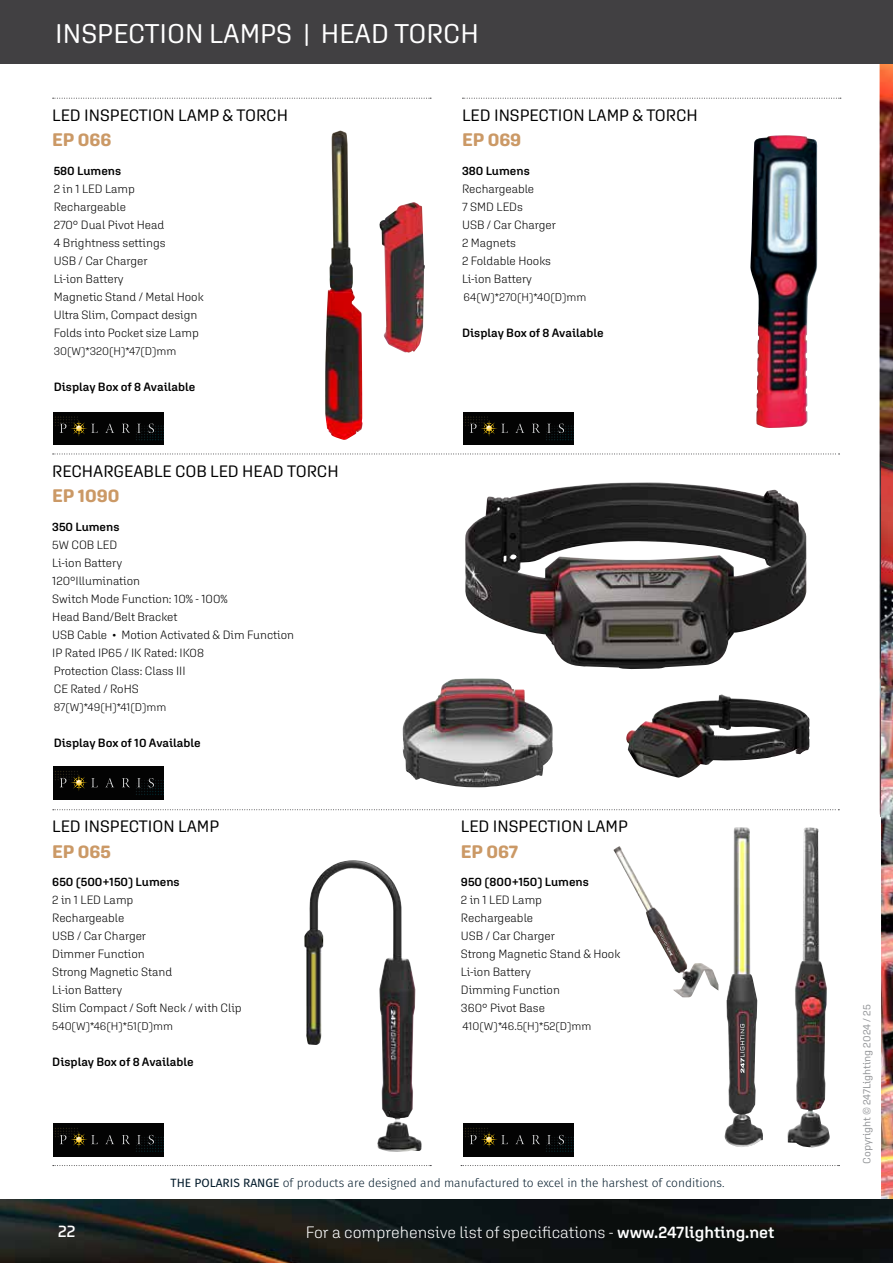
<style>
.page{position:relative;width:893px;height:1263px;background:#fff}
.page>*{position:absolute;margin:0;border:0;box-sizing:border-box;transform-origin:0 0}
.t1{font:27px "Aglet Sans";color:#fff}
.t2{font:700 18.15px "Aglet Sans";color:#cb9966}
.t3{font:16.5px "Aglet Sans";color:#000}
.t4{font:300 16.5px "Aglet Sans";color:#fff}
.t5{font:16.5px "Prometo";color:#fff}
.t6{font:300 12px/18px "Aglet Sans";color:#000}
.t7{font:600 12px "Aglet Sans";color:#000}
.t8{font:300 12px "Fira Sans";color:#051c2c}
.t9{font:300 11.25px "Aglet Sans";color:#000}
.t10{font:10.5px "Aglet Sans";color:#939598}
.s1{font-weight:400}
.s2{font-weight:600}
</style>
<div class="page">
<img style="left:465px;top:482px;width:342px;height:188px">
<img style="left:402px;top:678px;width:151px;height:109px">
<img style="left:626px;top:694px;width:183px;height:84px">
<img style="left:750px;top:135px;width:68px;height:293px">
<img style="left:787px;top:827px;width:43px;height:321px">
<img style="left:725px;top:827px;width:38px;height:320px">
<svg style="left:740px;top:1024px;width:4px;height:49px"></svg>
<img style="left:325px;top:131px;width:38px;height:309px">
<img style="left:304px;top:860px;width:118px;height:292px">
<img style="left:379px;top:202px;width:46px;height:151px">
<svg style="left:53px;top:809px;width:786px;height:1px"></svg>
<svg style="left:53px;top:1165px;width:378px;height:1px"></svg>
<svg style="left:461px;top:1165px;width:378px;height:1px"></svg>
<svg style="left:53px;top:98px;width:378px;height:1px"></svg>
<svg style="left:462px;top:98px;width:379px;height:1px"></svg>
<svg style="left:53px;top:454px;width:787px;height:1px"></svg>
<img style="left:613px;top:846px;width:105px;height:151px">
<svg style="left:658px;top:931px;width:15px;height:25px"></svg>
<img style="left:880px;top:64px;width:13px;height:387px">
<img style="left:881px;top:460px;width:12px;height:739px">
<div style="left:0;top:0;width:893px;height:64px;background:#414042"></div>
<img style="left:0;top:1199px;width:893px;height:64px">
<div style="left:54px;top:412px;width:109px;height:33px;background:#030303"></div>
<svg style="left:55px;top:416px;width:107px;height:21px"></svg>
<div style="left:54px;top:1124px;width:109px;height:32px;background:#030303"></div>
<svg style="left:55px;top:1128px;width:107px;height:20px"></svg>
<div style="left:54px;top:767px;width:109px;height:32px;background:#030303"></div>
<svg style="left:55px;top:771px;width:107px;height:20px"></svg>
<div style="left:464px;top:412px;width:109px;height:33px;background:#030303"></div>
<svg style="left:465px;top:416px;width:107px;height:21px"></svg>
<div style="left:464px;top:1124px;width:109px;height:32px;background:#030303"></div>
<svg style="left:465px;top:1128px;width:107px;height:20px"></svg>
<h1 class="t1" style="left:55px;top:17px;width:425px">INSPECTION LAMPS | HEAD TORCH</h1>
<h3 class="t3" style="left:52px;top:105px;width:237px">LED INSPECTION LAMP &amp; TORCH</h3>
<h2 class="t2" style="left:52px;top:129px;width:61px">EP 066</h2>
<p class="t7" style="left:54px;top:163px;width:69px">580 Lumens</p>
<p class="t6" style="left:54px;top:179px;width:151px">2 in 1 LED Lamp<br>Rechargeable<br>270° Dual Pivot Head<br>4 Brightness settings<br>USB / Car Charger<br>Li-ion Battery<br>Magnetic Stand / Metal Hook<br>Ultra Slim, Compact design<br>Folds into Pocket size Lamp</p>
<p class="t9" style="left:54px;top:344px;width:124px">30(W)*320(H)*47(D)mm</p>
<p class="t7" style="left:54px;top:379px;width:143px">Display Box of 8 Available</p>
<h3 class="t3" style="left:52px;top:461px;width:288px">RECHARGEABLE COB LED HEAD TORCH</h3>
<h2 class="t2" style="left:52px;top:485px;width:69px">EP 1090</h2>
<p class="t7" style="left:52px;top:519px;width:69px">350 Lumens</p>
<p class="t6" style="left:52px;top:535px;width:243px">5W COB LED<br>Li-ion Battery<br>120°Illumination<br>Switch Mode Function: 10% - 100%<br>Head Band/Belt Bracket<br>USB Cable • Motion Activated &amp; Dim Function<br>IP Rated IP65 / IK Rated: IK08<br>Protection Class: Class III<br>CE Rated / RoHS</p>
<p class="t9" style="left:54px;top:700px;width:114px">87(W)*49(H)*41(D)mm</p>
<p class="t7" style="left:54px;top:735px;width:148px">Display Box of 10 Available</p>
<h3 class="t3" style="left:52px;top:817px;width:169px">LED INSPECTION LAMP</h3>
<h2 class="t2" style="left:52px;top:841px;width:60px">EP 065</h2>
<p class="t7" style="left:52px;top:875px;width:129px">650 (500+150) Lumens</p>
<p class="t6" style="left:52px;top:891px;width:191px">2 in 1 LED Lamp<br>Rechargeable<br>USB / Car Charger<br>Dimmer Function<br>Strong Magnetic Stand<br>Li-ion Battery<br>Slim Compact / Soft Neck / with Clip</p>
<p class="t9" style="left:52px;top:1020px;width:122px">540(W)*46(H)*51(D)mm</p>
<p class="t7" style="left:52px;top:1055px;width:143px">Display Box of 8 Available</p>
<h3 class="t3" style="left:462px;top:105px;width:237px">LED INSPECTION LAMP &amp; TORCH</h3>
<h2 class="t2" style="left:462px;top:129px;width:61px">EP 069</h2>
<p class="t7" style="left:462px;top:163px;width:69px">380 Lumens</p>
<p class="t6" style="left:462px;top:179px;width:95px">Rechargeable<br>7 SMD LEDs<br>USB / Car Charger<br>2 Magnets<br>2 Foldable Hooks<br>Li-ion Battery</p>
<p class="t9" style="left:464px;top:290px;width:124px">64(W)*270(H)*40(D)mm</p>
<p class="t7" style="left:462px;top:325px;width:143px">Display Box of 8 Available</p>
<h3 class="t3" style="left:461px;top:817px;width:169px">LED INSPECTION LAMP</h3>
<h2 class="t2" style="left:461px;top:841px;width:59px">EP 067</h2>
<p class="t7" style="left:461px;top:875px;width:129px">950 (800+150) Lumens</p>
<p class="t6" style="left:461px;top:891px;width:161px">2 in 1 LED Lamp<br>Rechargeable<br>USB / Car Charger<br>Strong Magnetic Stand &amp; Hook<br>Li-ion Battery<br>Dimming Function<br>360° Pivot Base</p>
<p class="t9" style="left:462px;top:1020px;width:130px">410(W)*46.5(H)*52(D)mm</p>
<p class="t8" style="left:170px;top:1174px;width:556px"><span class="s1">THE POLARIS RANGE</span> of products are designed and manufactured to excel in the harshest of conditions.</p>
<h3 class="t5" style="left:58px;top:1221px;width:19px">22</h3>
<h3 class="t4" style="left:306px;top:1222px;width:470px">For a comprehensive list of specifications - <span class="s2">www.247lighting.net</span></h3>
<p class="t10" style="left:861px;top:1164px;width:160px;rotate:-90deg">Copyright © 247Lighting 2024 / 25</p>
</div>
